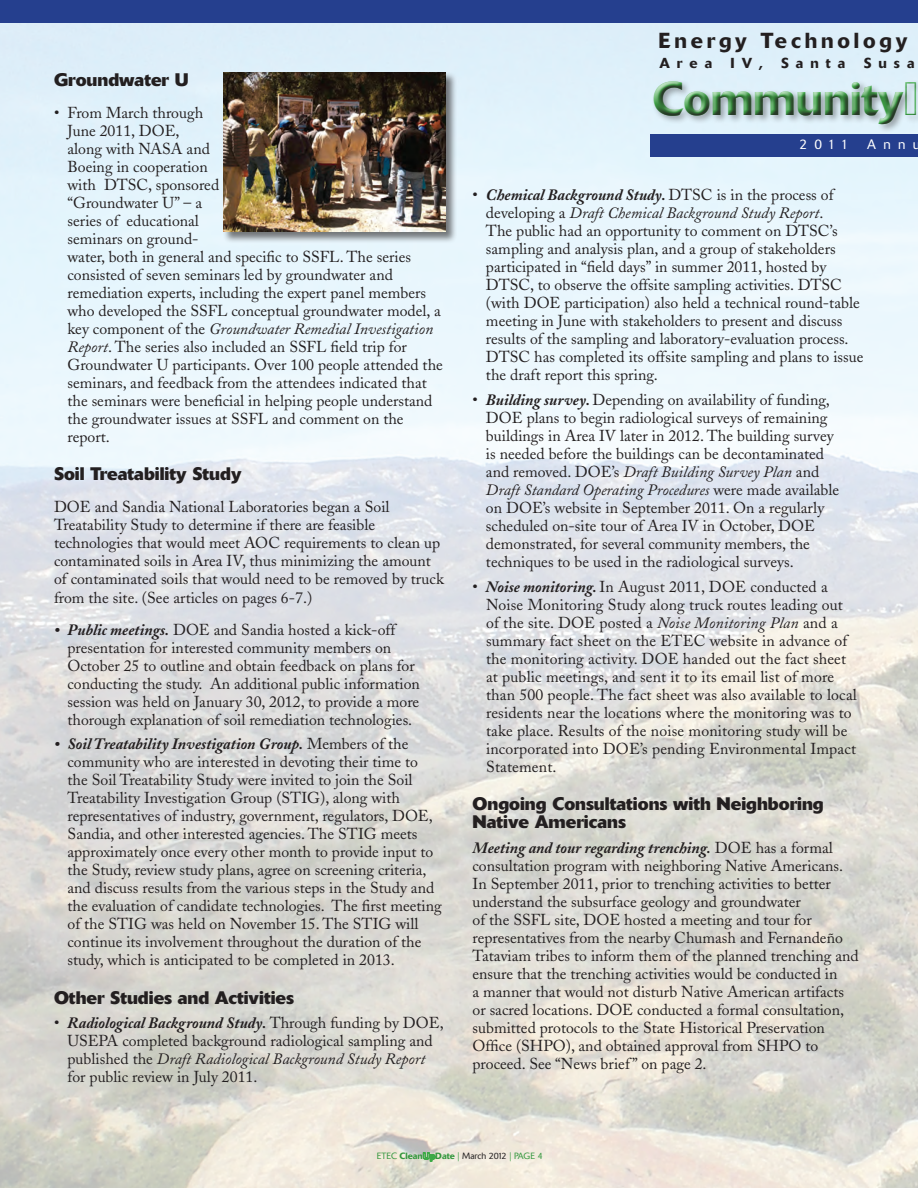
<style>
.page{position:relative;width:918px;height:1188px;background:#fff}
.page>*{position:absolute;margin:0;border:0;box-sizing:border-box;transform-origin:0 0}
.t1{font:500 46.5px "Delta";color:#40ae49}
.t2{font:500 21.6px "Delta";letter-spacing:.175em;color:#231f20}
.t3{font:700 18px/18px "Delta";color:#231f20}
.Body_bullets{font:15.75px/18px "Adobe Caslon";color:#231f20}
.bodytext{font:15.75px/18px "Adobe Caslon";color:#231f20}
.ARsubheads{font:15.75px/18px "Adobe Caslon";color:#231f20}
.t4{font:500 14.4px "Delta";letter-spacing:.49em;color:#231f20}
.t5{font:300 13.65px "Delta";letter-spacing:.535em;color:#fff}
.t6{font:300 9px "Delta";color:#35983f}
.s1{font-style:italic}
.s2{font-weight:700;font-style:italic}
.s3{font-family:"Delta Outline";font-weight:400}
.s4{font-weight:500}
.s5{color:#231f20}
</style>
<div class="page">
<img style="left:0;top:22px;width:918px;height:1166px">
<div style="left:651px;top:134px;width:267px;height:22px;background:#253f8e"></div>
<div style="left:0;top:0;width:918px;height:22px;background:#253f8e"></div>
<div style="left:651px;top:79px;width:267px;height:54px;background:#e2f3fc"></div>
<div style="left:648px;top:76px;width:270px;height:51px;background:#dff0fa"></div>
<div style="left:652px;top:79px;width:266px;height:51px;background:#231f20;opacity:.75"></div>
<svg style="left:423px;top:1153px;width:12px;height:8px"></svg>
<div style="left:223px;top:71px;width:234px;height:173px;background:#231f20;opacity:.59"></div>
<img style="left:223px;top:72px;width:223px;height:160px">
<h3 class="t3" style="left:54px;top:71px;width:136px">Groundwater U</h3>
<p class="Body_bullets" style="left:68px;top:104px;width:377px;text-indent:-14px">• From March through<br>June 2011, DOE,<br>along with NASA and<br>Boeing in cooperation<br>with DTSC, sponsored<br>“Groundwater U” – a<br>series of educational<br>seminars on ground-<br>water, both in general and specific to SSFL. The series consisted of seven seminars led by groundwater and remediation experts, including the expert panel members who developed the SSFL conceptual groundwater model, a key component of the <span class="s1">Groundwater Remedial Investigation Report</span>. The series also included an SSFL field trip for Groundwater U participants. Over 100 people attended the seminars, and feedback from the attendees indicated that the seminars were beneficial in helping people understand the groundwater issues at SSFL and comment on the report.</p>
<h3 class="t3" style="left:54px;top:465px;width:189px">Soil Treatability Study</h3>
<p class="ARsubheads" style="left:54px;top:497px;width:391px">DOE and Sandia National Laboratories began a Soil Treatability Study to determine if there are feasible technologies that would meet AOC requirements to clean up contaminated soils in Area IV, thus minimizing the amount of contaminated soils that would need to be removed by truck</p>
<p class="ARsubheads" style="left:54px;top:589px;width:260px">from the site. (See articles on pages 6-7.)</p>
<p class="Body_bullets" style="left:67px;top:620px;width:354px;text-indent:-13px"><span class="s2">• Public meetings.</span> DOE and Sandia hosted a kick-off presentation for interested community members on October 25 to outline and obtain feedback on plans for conducting the study. An additional public information session was held on January 30, 2012, to provide a more thorough explanation of soil remediation technologies.</p>
<p class="Body_bullets" style="left:68px;top:735px;width:376px;text-indent:-14px"><span class="s2">• Soil Treatability Investigation Group.</span> Members of the community who are interested in devoting their time to the Soil Treatability Study were invited to join the Soil Treatability Investigation Group (STIG), along with representatives of industry, government, regulators, DOE, Sandia, and other interested agencies. The STIG meets approximately once every other month to provide input to the Study, review study plans, agree on screening criteria, and discuss results from the various steps in the Study and the evaluation of candidate technologies. The first meeting of the STIG was held on November 15. The STIG will continue its involvement throughout the duration of the study, which is anticipated to be completed in 2013.</p>
<h3 class="t3" style="left:54px;top:988px;width:241px">Other Studies and Activities</h3>
<p class="Body_bullets" style="left:67px;top:1014px;width:378px;text-indent:-13px">• <span class="s2">Radiological Background Study.</span> Through funding by DOE, USEPA completed background radiological sampling and published the <span class="s1">Draft Radiological Background Study Report </span>for public review in July 2011.</p>
<h2 class="t2" style="left:659px;top:28px;width:250px">Energy Technology</h2>
<p class="t4" style="left:659px;top:54px;width:54px">Area</p>
<p class="t4" style="left:731px;top:54px;width:34px">IV,</p>
<p class="t4" style="left:781px;top:54px;width:66px">Santa</p>
<p class="t4" style="left:864px;top:54px;width:53px">Susa</p>
<h1 class="t1" style="left:653px;top:71px;width:267px">Community<span class="s3">I</span></h1>
<p class="t5" style="left:799px;top:136px;width:51px">2011</p>
<p class="t5" style="left:867px;top:136px;width:55px">Annu</p>
<p class="Body_bullets" style="left:486px;top:186px;width:379px;text-indent:-13px">• <span class="s2">Chemical Background Study.</span> DTSC is in the process of developing a <span class="s1">Draft Chemical Background Study Report</span>.<br>The public had an opportunity to comment on DTSC’s sampling and analysis plan, and a group of stakeholders participated in “field days” in summer 2011, hosted by DTSC, to observe the offsite sampling activities. DTSC (with DOE participation) also held a technical round-table meeting in June with stakeholders to present and discuss results of the sampling and laboratory-evaluation process.<br>DTSC has completed its offsite sampling and plans to issue the draft report this spring.</p>
<p class="Body_bullets" style="left:486px;top:391px;width:355px;text-indent:-13px">• <span class="s2">Building survey.</span> Depending on availability of funding, DOE plans to begin radiological surveys of remaining buildings in Area IV later in 2012. The building survey is needed before the buildings can be decontaminated and removed. DOE’s <span class="s1">Draft Building Survey Plan</span> and <span class="s1">Draft Standard Operating Procedures</span> were made available on DOE’s website in September 2011. On a regularly scheduled on-site tour of Area IV in October, DOE demonstrated, for several community members, the techniques to be used in the radiological surveys.</p>
<p class="Body_bullets" style="left:486px;top:578px;width:372px;text-indent:-14px">• <span class="s2">Noise monitoring.</span> In August 2011, DOE conducted a Noise Monitoring Study along truck routes leading out of the site. DOE posted a <span class="s1">Noise Monitoring Plan</span> and a summary fact sheet on the ETEC website in advance of the monitoring activity. DOE handed out the fact sheet at public meetings, and sent it to its email list of more than 500 people. The fact sheet was also available to local residents near the locations where the monitoring was to take place. Results of the noise monitoring study will be incorporated into DOE’s pending Environmental Impact Statement.</p>
<h3 class="t3" style="left:473px;top:795px;width:353px">Ongoing Consultations with Neighboring<br>Native Americans</h3>
<p class="bodytext" style="left:473px;top:839px;width:388px"><span class="s2">Meeting and tour regarding trenching.</span> DOE has a formal consultation program with neighboring Native Americans.<br>In September 2011, prior to trenching activities to better understand the subsurface geology and groundwater<br>of the SSFL site, DOE hosted a meeting and tour for representatives from the nearby Chumash and Fernandeño Tataviam tribes to inform them of the planned trenching and ensure that the trenching activities would be conducted in<br>a manner that would not disturb Native American artifacts or sacred locations. DOE conducted a formal consultation, submitted protocols to the State Historical Preservation Office (SHPO), and obtained approval from SHPO to proceed. See “News brief ” on page 2.</p>
<p class="t6" style="left:377px;top:1151px;width:167px">ETEC <span class="s4">Clean</span><span class="s3">Up</span><span class="s4">Date</span> | <span class="s5">March 2012</span> | PAGE 4</p>
</div>
